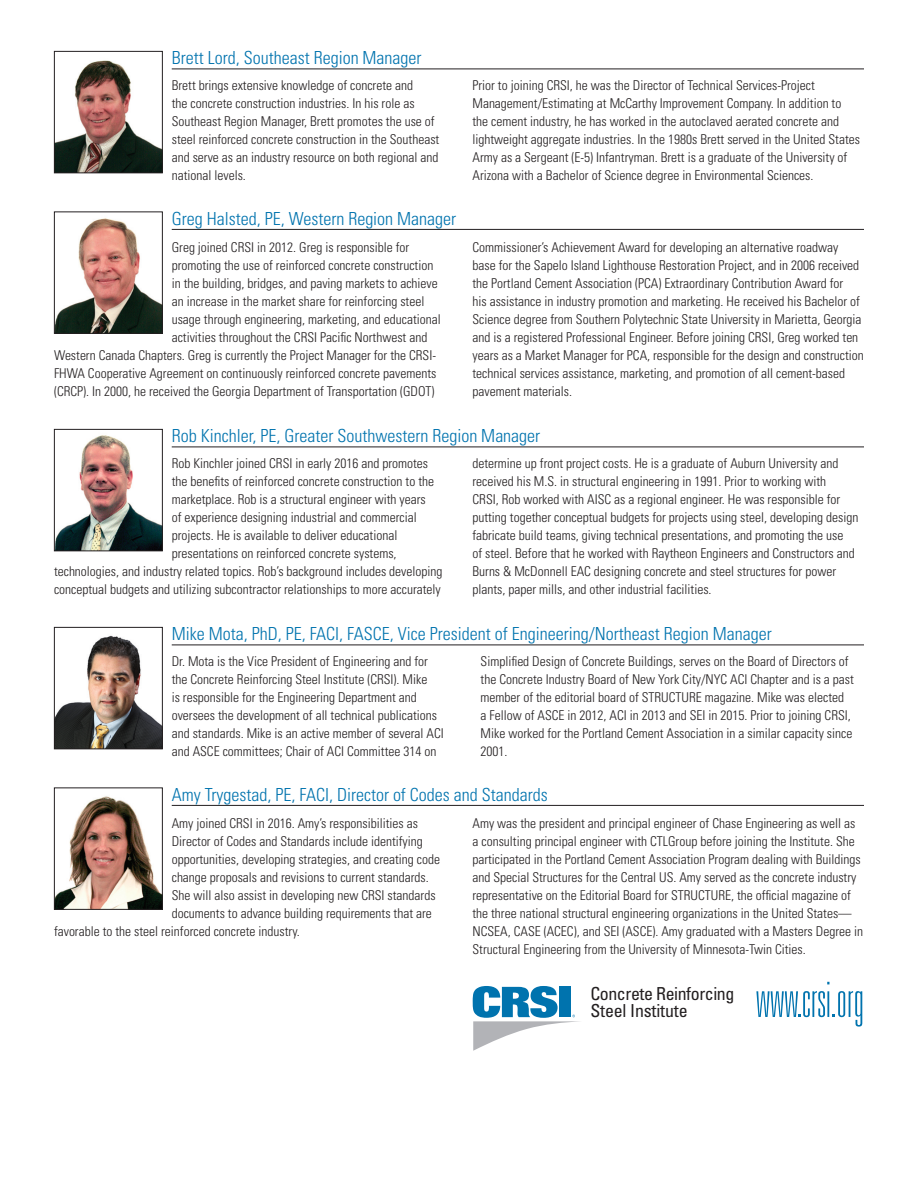
<style>
.page{position:relative;width:918px;height:1188px;background:#fff}
.page>*{position:absolute;margin:0;border:0;box-sizing:border-box;transform-origin:0 0}
.t1{font:100 ultra-condensed 51.15px "Univers LT Std";color:#0073ae}
.t2{font:300 condensed 18px "Univers LT Std";color:#0073ae}
.t3{font:condensed 18px/17.4px "Univers LT Std";letter-spacing:-.025em;color:#231f20}
.t4{font:300 condensed 13.5px/18px "Univers LT Std";color:#231f20}
</style>
<div class="page">
<img style="left:56px;top:435px;width:105px;height:114px">
<div style="left:54px;top:429px;width:109px;height:122px;border:1px solid #231f20"></div>
<img style="left:56px;top:635px;width:105px;height:112px">
<div style="left:54px;top:627px;width:109px;height:122px;border:1px solid #231f20"></div>
<img style="left:56px;top:796px;width:105px;height:112px">
<div style="left:54px;top:788px;width:109px;height:122px;border:1px solid #231f20"></div>
<img style="left:56px;top:60px;width:105px;height:111px">
<div style="left:54px;top:51px;width:109px;height:122px;border:1px solid #231f20"></div>
<img style="left:56px;top:218px;width:105px;height:114px">
<div style="left:54px;top:212px;width:109px;height:122px;border:1px solid #231f20"></div>
<hr style="left:172px;top:447px;width:692px;height:1px;background:#231f20">
<hr style="left:172px;top:645px;width:692px;height:1px;background:#231f20">
<hr style="left:172px;top:805px;width:692px;height:1px;background:#231f20">
<svg style="left:473px;top:986px;width:107px;height:65px"></svg>
<hr style="left:172px;top:69px;width:692px;height:1px;background:#231f20">
<hr style="left:172px;top:229px;width:692px;height:1px;background:#231f20">
<h2 class="t2" style="left:172px;top:47px;width:251px">Brett Lord, Southeast Region Manager</h2>
<p class="t4" style="left:172px;top:76px;width:269px">Brett brings extensive knowledge of concrete and<br>the concrete construction industries. In his role as Southeast Region Manager, Brett promotes the use of steel reinforced concrete construction in the Southeast and serve as an industry resource on both regional and national levels.</p>
<p class="t4" style="left:473px;top:76px;width:389px">Prior to joining CRSI, he was the Director of Technical Services-Project Management/Estimating at McCarthy Improvement Company. In addition to the cement industry, he has worked in the autoclaved aerated concrete and lightweight aggregate industries. In the 1980s Brett served in the United States Army as a Sergeant (E-5) Infantryman. Brett is a graduate of the University of Arizona with a Bachelor of Science degree in Environmental Sciences.</p>
<h2 class="t2" style="left:172px;top:207px;width:286px">Greg Halsted, PE, Western Region Manager</h2>
<p class="t4" style="left:172px;top:238px;width:239px">Greg joined CRSI in 2012. Greg is responsible for</p>
<p class="t4" style="left:172px;top:256px;width:263px">promoting the use of reinforced concrete construction</p>
<p class="t4" style="left:172px;top:274px;width:268px">in the building, bridges, and paving markets to achieve</p>
<p class="t4" style="left:172px;top:292px;width:254px">an increase in the market share for reinforcing steel</p>
<p class="t4" style="left:172px;top:310px;width:271px">usage through engineering, marketing, and educational</p>
<p class="t4" style="left:172px;top:328px;width:257px">activities throughout the CRSI Pacific Northwest and</p>
<p class="t4" style="left:54px;top:346px;width:384px">Western Canada Chapters. Greg is currently the Project Manager for the CRSI-</p>
<p class="t4" style="left:54px;top:364px;width:384px">FHWA Cooperative Agreement on continuously reinforced concrete pavements</p>
<p class="t4" style="left:54px;top:382px;width:382px">(CRCP). In 2000, he received the Georgia Department of Transportation (GDOT)</p>
<p class="t4" style="left:473px;top:238px;width:393px">Commissioner’s Achievement Award for developing an alternative roadway base for the Sapelo Island Lighthouse Restoration Project, and in 2006 received the Portland Cement Association (PCA) Extraordinary Contribution Award for<br>his assistance in industry promotion and marketing. He received his Bachelor of Science degree from Southern Polytechnic State University in Marietta, Georgia and is a registered Professional Engineer. Before joining CRSI, Greg worked ten years as a Market Manager for PCA, responsible for the design and construction technical services assistance, marketing, and promotion of all cement-based pavement materials.</p>
<h2 class="t2" style="left:172px;top:425px;width:370px">Rob Kinchler, PE, Greater Southwestern Region Manager</h2>
<p class="t4" style="left:172px;top:454px;width:258px">Rob Kinchler joined CRSI in early 2016 and promotes</p>
<p class="t4" style="left:172px;top:472px;width:264px">the benefits of reinforced concrete construction to the</p>
<p class="t4" style="left:172px;top:490px;width:256px">marketplace. Rob is a structural engineer with years</p>
<p class="t4" style="left:172px;top:508px;width:247px">of experience designing industrial and commercial</p>
<p class="t4" style="left:172px;top:526px;width:227px">projects. He is available to deliver educational</p>
<p class="t4" style="left:172px;top:544px;width:226px">presentations on reinforced concrete systems,</p>
<p class="t4" style="left:54px;top:562px;width:390px">technologies, and industry related topics. Rob’s background includes developing</p>
<p class="t4" style="left:54px;top:580px;width:388px">conceptual budgets and utilizing subcontractor relationships to more accurately</p>
<p class="t4" style="left:473px;top:454px;width:388px">determine up front project costs. He is a graduate of Auburn University and received his M.S. in structural engineering in 1991. Prior to working with<br>CRSI, Rob worked with AISC as a regional engineer. He was responsible for putting together conceptual budgets for projects using steel, developing design fabricate build teams, giving technical presentations, and promoting the use<br>of steel. Before that he worked with Raytheon Engineers and Constructors and Burns &amp; McDonnell EAC designing concrete and steel structures for power plants, paper mills, and other industrial facilities.</p>
<h2 class="t2" style="left:172px;top:623px;width:601px">Mike Mota, PhD, PE, FACI, FASCE, Vice President of Engineering/Northeast Region Manager</h2>
<p class="t4" style="left:172px;top:652px;width:274px">Dr. Mota is the Vice President of Engineering and for the Concrete Reinforcing Steel Institute (CRSI). Mike<br>is responsible for the Engineering Department and oversees the development of all technical publications and standards. Mike is an active member of several ACI and ASCE committees; Chair of ACI Committee 314 on</p>
<p class="t4" style="left:481px;top:652px;width:375px">Simplified Design of Concrete Buildings, serves on the Board of Directors of the Concrete Industry Board of New York City/NYC ACI Chapter and is a past member of the editorial board of STRUCTURE magazine. Mike was elected<br>a Fellow of ASCE in 2012, ACI in 2013 and SEI in 2015. Prior to joining CRSI, Mike worked for the Portland Cement Association in a similar capacity since 2001.</p>
<h2 class="t2" style="left:172px;top:783px;width:378px">Amy Trygestad, PE, FACI, Director of Codes and Standards</h2>
<p class="t4" style="left:172px;top:814px;width:248px">Amy joined CRSI in 2016. Amy’s responsibilities as</p>
<p class="t4" style="left:172px;top:832px;width:253px">Director of Codes and Standards include identifying</p>
<p class="t4" style="left:172px;top:850px;width:270px">opportunities, developing strategies, and creating code</p>
<p class="t4" style="left:172px;top:868px;width:259px">change proposals and revisions to current standards.</p>
<p class="t4" style="left:172px;top:886px;width:265px">She will also assist in developing new CRSI standards</p>
<p class="t4" style="left:172px;top:904px;width:262px">documents to advance building requirements that are</p>
<p class="t4" style="left:54px;top:922px;width:247px">favorable to the steel reinforced concrete industry.</p>
<p class="t4" style="left:473px;top:814px;width:392px">Amy was the president and principal engineer of Chase Engineering as well as a consulting principal engineer with CTLGroup before joining the Institute. She participated in the Portland Cement Association Program dealing with Buildings and Special Structures for the Central US. Amy served as the concrete industry representative on the Editorial Board for STRUCTURE, the official magazine of the three national structural engineering organizations in the United States— NCSEA, CASE (ACEC), and SEI (ASCE). Amy graduated with a Masters Degree in Structural Engineering from the University of Minnesota-Twin Cities.</p>
<h2 class="t3" style="left:590px;top:984px;width:146px">Concrete Reinforcing<br>Steel Institute</h2>
<h1 class="t1" style="left:756px;top:973px;width:110px">www.crsi.org</h1>
</div>
